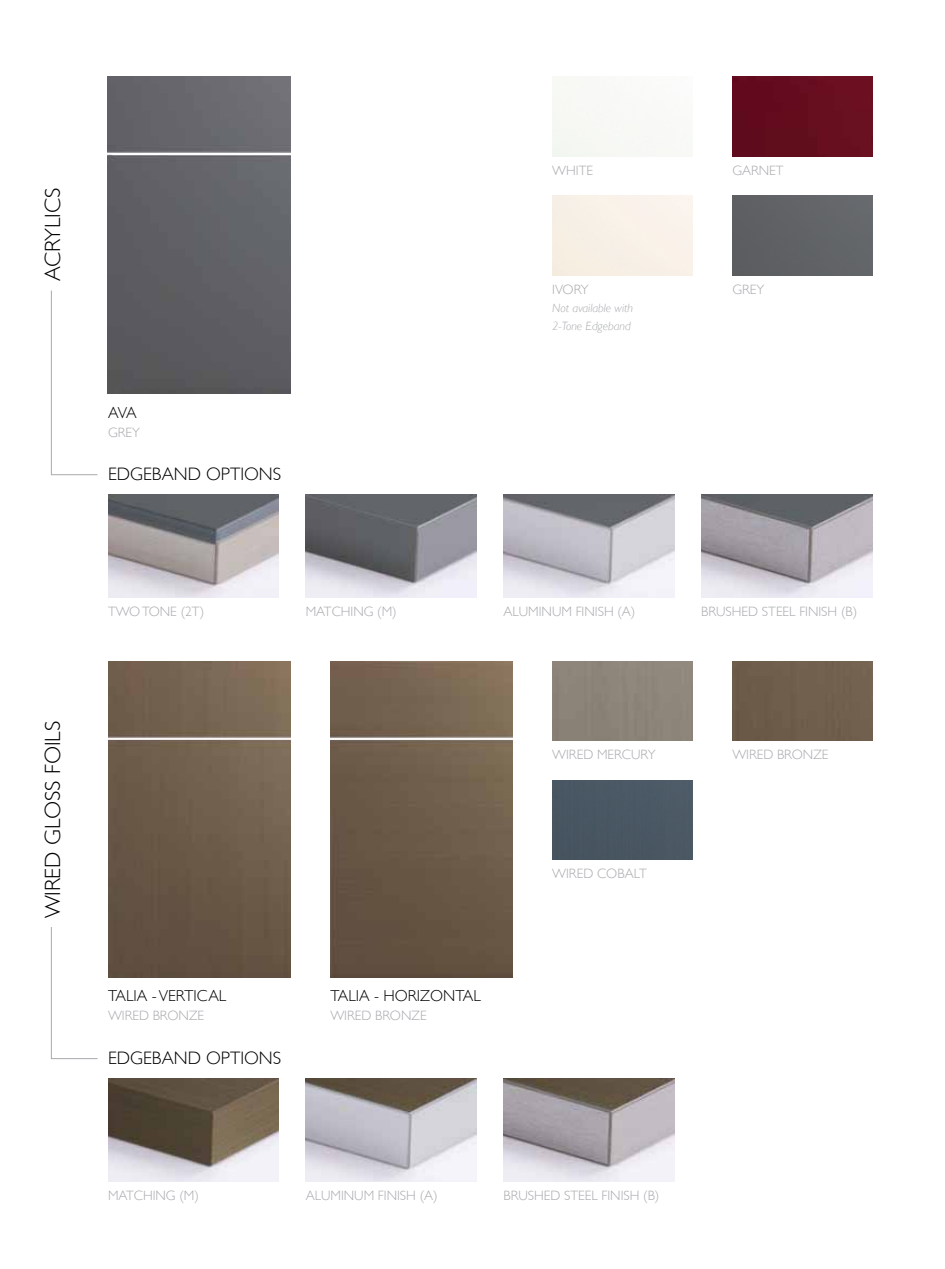
<style>
.page{position:relative;width:945px;height:1269px;background:#fff}
.page>*{position:absolute;margin:0;border:0;box-sizing:border-box;transform-origin:0 0}
.t1{font:300 22.05px "Gill Sans";color:#000}
.t2{font:300 18px "Gill Sans";color:#000}
.t3{font:300 15.75px "Gill Sans";color:#000}
.t4{font:300 13.5px "Gill Sans";color:#a7a9ac}
.t5{font:italic 300 12px/18px "Gill Sans";color:#a7a9ac}
</style>
<div class="page">
<img style="left:108px;top:1078px;width:171px;height:103px">
<img style="left:330px;top:661px;width:182px;height:316px">
<img style="left:108px;top:661px;width:182px;height:316px">
<div style="left:732px;top:661px;width:140px;height:79px;background:#6f5e4c"></div>
<div style="left:552px;top:780px;width:140px;height:80px;background:#495763"></div>
<img style="left:108px;top:77px;width:182px;height:316px">
<img style="left:108px;top:495px;width:171px;height:102px">
<svg style="left:51px;top:290px;width:47px;height:185px"></svg>
<img style="left:701px;top:495px;width:171px;height:102px">
<img style="left:504px;top:495px;width:171px;height:102px">
<img style="left:306px;top:495px;width:171px;height:102px">
<svg style="left:51px;top:927px;width:47px;height:132px"></svg>
<img style="left:504px;top:1078px;width:171px;height:103px">
<img style="left:306px;top:1078px;width:171px;height:103px">
<div style="left:732px;top:196px;width:140px;height:79px;background:#606365"></div>
<div style="left:732px;top:77px;width:140px;height:79px;background:#640e1f"></div>
<h1 class="t1" style="left:40px;top:281px;width:95px;rotate:-90deg">ACRYLICS</h1>
<p class="t3" style="left:108px;top:403px;width:30px">AVA</p>
<p class="t4" style="left:108px;top:424px;width:33px">GREY</p>
<h2 class="t2" style="left:108px;top:464px;width:175px">EDGEBAND OPTIONS</h2>
<p class="t4" style="left:552px;top:162px;width:42px">WHITE</p>
<p class="t4" style="left:732px;top:163px;width:53px">GARNET</p>
<p class="t4" style="left:552px;top:281px;width:38px">IVORY</p>
<p class="t4" style="left:732px;top:282px;width:33px">GREY</p>
<p class="t5" style="left:552px;top:299px;width:82px">Not available with<br>2-Tone Edgeband</p>
<h1 class="t1" style="left:40px;top:918px;width:199px;rotate:-90deg">WIRED GLOSS FOILS</h1>
<p class="t4" style="left:108px;top:604px;width:98px">TWO TONE (2T)</p>
<p class="t4" style="left:306px;top:604px;width:92px">MATCHING (M)</p>
<p class="t4" style="left:504px;top:604px;width:133px">ALUMINUM FINISH (A)</p>
<p class="t4" style="left:701px;top:604px;width:157px">BRUSHED STEEL FINISH (B)</p>
<p class="t3" style="left:108px;top:987px;width:120px">TALIA - VERTICAL</p>
<p class="t4" style="left:108px;top:1008px;width:98px">WIRED BRONZE</p>
<h2 class="t2" style="left:108px;top:1048px;width:175px">EDGEBAND OPTIONS</h2>
<p class="t3" style="left:330px;top:987px;width:152px">TALIA - HORIZONTAL</p>
<p class="t4" style="left:330px;top:1008px;width:98px">WIRED BRONZE</p>
<p class="t4" style="left:552px;top:747px;width:105px">WIRED MERCURY</p>
<p class="t4" style="left:732px;top:747px;width:98px">WIRED BRONZE</p>
<p class="t4" style="left:552px;top:866px;width:96px">WIRED COBALT</p>
<p class="t4" style="left:108px;top:1188px;width:92px">MATCHING (M)</p>
<p class="t4" style="left:306px;top:1188px;width:133px">ALUMINUM FINISH (A)</p>
<p class="t4" style="left:504px;top:1188px;width:157px">BRUSHED STEEL FINISH (B)</p>
</div>
